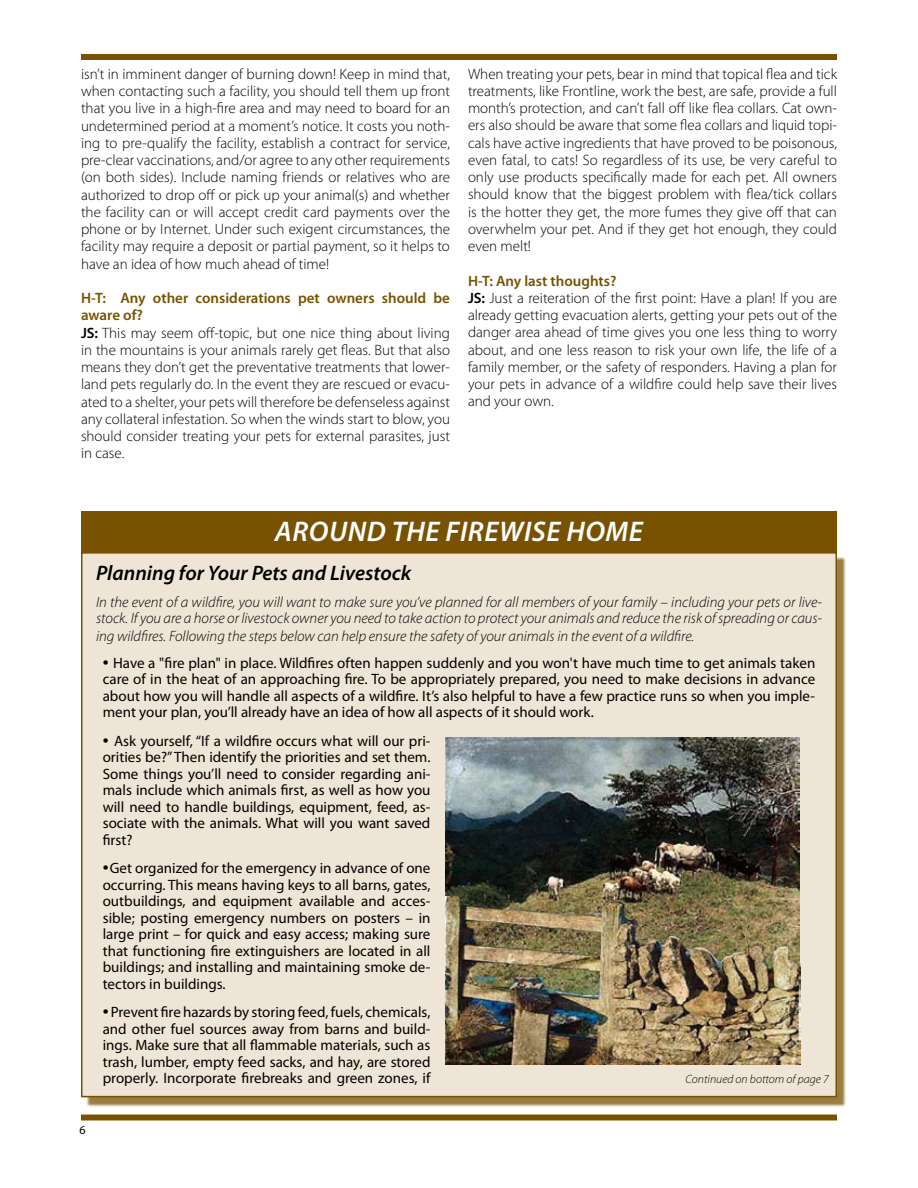
<style>
.page{position:relative;width:918px;height:1188px;background:#fff}
.page>*{position:absolute;margin:0;border:0;box-sizing:border-box;transform-origin:0 0}
.t1{font:italic 600 28.5px "Myriad Pro";letter-spacing:.02em;color:#fff}
.t2{font:italic 600 21px "Myriad Pro";color:#000}
.t3{font:300 15px/17.2px "Myriad Pro";color:#000;text-align:justify}
.t4{font:15px/16.5px "Myriad Pro";color:#000;text-align:justify}
.t5{font:italic 300 15px/16.8px "Myriad Pro";color:#000;text-align:justify}
.t6{font:italic 300 12px "Myriad Pro";color:#000}
.t7{font:12px "Myriad Pro";color:#000}
.s1{font-weight:600;color:#785200}
.s2{font-weight:600}
.s3{font-size:21px}
</style>
<div class="page">
<div style="left:81px;top:54px;width:756px;height:6px;background:#785200"></div>
<div style="left:81px;top:1114px;width:756px;height:6px;background:#785200"></div>
<div style="left:86px;top:557px;width:761px;height:550px;background:#785200;opacity:.75"></div>
<div style="left:82px;top:553px;width:754px;height:544px;background:#efe5d6"></div>
<img style="left:446px;top:737px;width:353px;height:159px">
<img style="left:446px;top:896px;width:355px;height:168px">
<div style="left:81px;top:511px;width:756px;height:41px;background:#785200"></div>
<p class="t3" style="left:81px;top:65px;width:371px">isn’t in imminent danger of burning down! Keep in mind that, when contacting such a facility, you should tell them up front that you live in a high-fire area and may need to board for an undetermined period at a moment’s notice. It costs you noth&shy;ing to pre-qualify the facility, establish a contract for service, pre-clear vaccinations, and/or agree to any other requirements (on both sides). Include naming friends or relatives who are authorized to drop off or pick up your animal(s) and whether the facility can or will accept credit card payments over the phone or by Internet. Under such exigent circumstances, the facility may require a deposit or partial payment, so it helps to have an idea of how much ahead of time!</p>
<p class="t3" style="left:81px;top:289px;width:371px;text-align:left"><span class="s1">H-T: Any other considerations pet owners should be aware of?<br></span><span class="s2">JS:</span> This may seem off-topic, but one nice thing about living in the mountains is your animals rarely get fleas. But that also means they don’t get the preventative treatments that lower&shy;land pets regularly do. In the event they are rescued or evacu&shy;ated to a shelter, your pets will therefore be defenseless against any collateral infestation. So when the winds start to blow, you should consider treating your pets for external parasites, just in case.</p>
<p class="t3" style="left:468px;top:65px;width:371px">When treating your pets, bear in mind that topical flea and tick treatments, like Frontline, work the best, are safe, provide a full month’s protection, and can’t fall off like flea collars. Cat own&shy;ers also should be aware that some flea collars and liquid topi&shy;cals have active ingredients that have proved to be poisonous, even fatal, to cats! So regardless of its use, be very careful to only use products specifically made for each pet. All owners should know that the biggest problem with flea/tick collars is the hotter they get, the more fumes they give off that can overwhelm your pet. And if they get hot enough, they could even melt!</p>
<p class="t3" style="left:468px;top:272px;width:371px;text-align:left"><span class="s1">H-T: Any last thoughts?<br></span><span class="s2">JS:</span> Just a reiteration of the first point: Have a plan! If you are already getting evacuation alerts, getting your pets out of the danger area ahead of time gives you one less thing to worry about, and one less reason to risk your own life, the life of a family member, or the safety of responders. Having a plan for your pets in advance of a wildfire could help save their lives and your own.</p>
<h1 class="t1" style="left:275px;top:514px;width:370px">AROUND THE FIREWISE HOME</h1>
<h2 class="t2" style="left:96px;top:559px;width:317px">Planning for Your Pets and Livestock</h2>
<p class="t5" style="left:96px;top:593px;width:727px">In the event of a wildfire, you will want to make sure you’ve planned for all members of your family – including your pets or live&shy;stock. If you are a horse or livestock owner you need to take action to protect your animals and reduce the risk of spreading or caus&shy;ing wildfires. Following the steps below can help ensure the safety of your animals in the event of a wildfire.</p>
<p class="t4" style="left:103px;top:654px;width:714px"><span class="s3">•</span> Have a "fire plan" in place. Wildfires often happen suddenly and you won't have much time to get animals taken care of in the heat of an approaching fire. To be appropriately prepared, you need to make decisions in advance about how you will handle all aspects of a wildfire. It’s also helpful to have a few practice runs so when you imple&shy;ment your plan, you’ll already have an idea of how all aspects of it should work.</p>
<p class="t4" style="left:103px;top:732px;width:329px"><span class="s3">•</span> Ask yourself, “If a wildfire occurs what will our pri&shy;orities be?” Then identify the priorities and set them.<br>Some things you’ll need to consider regarding ani&shy;mals include which animals first, as well as how you will need to handle buildings, equipment, feed, as&shy;sociate with the animals. What will you want saved first?</p>
<p class="t4" style="left:103px;top:860px;width:329px"><span class="s3">•</span> Get organized for the emergency in advance of one occurring. This means having keys to all barns, gates, outbuildings, and equipment available and acces&shy;sible; posting emergency numbers on posters – in large print – for quick and easy access; making sure that functioning fire extinguishers are located in all buildings; and installing and maintaining smoke de&shy;tectors in buildings.</p>
<p class="t4" style="left:103px;top:1004px;width:329px"><span class="s3">•</span> Prevent fire hazards by storing feed, fuels, chemicals, and other fuel sources away from barns and build&shy;ings. Make sure that all flammable materials, such as trash, lumber, empty feed sacks, and hay, are stored properly. Incorporate firebreaks and green zones, if</p>
<p class="t6" style="left:686px;top:1072px;width:145px">Continued on bottom of page 7</p>
<p class="t7" style="left:80px;top:1122px;width:8px">6</p>
</div>
